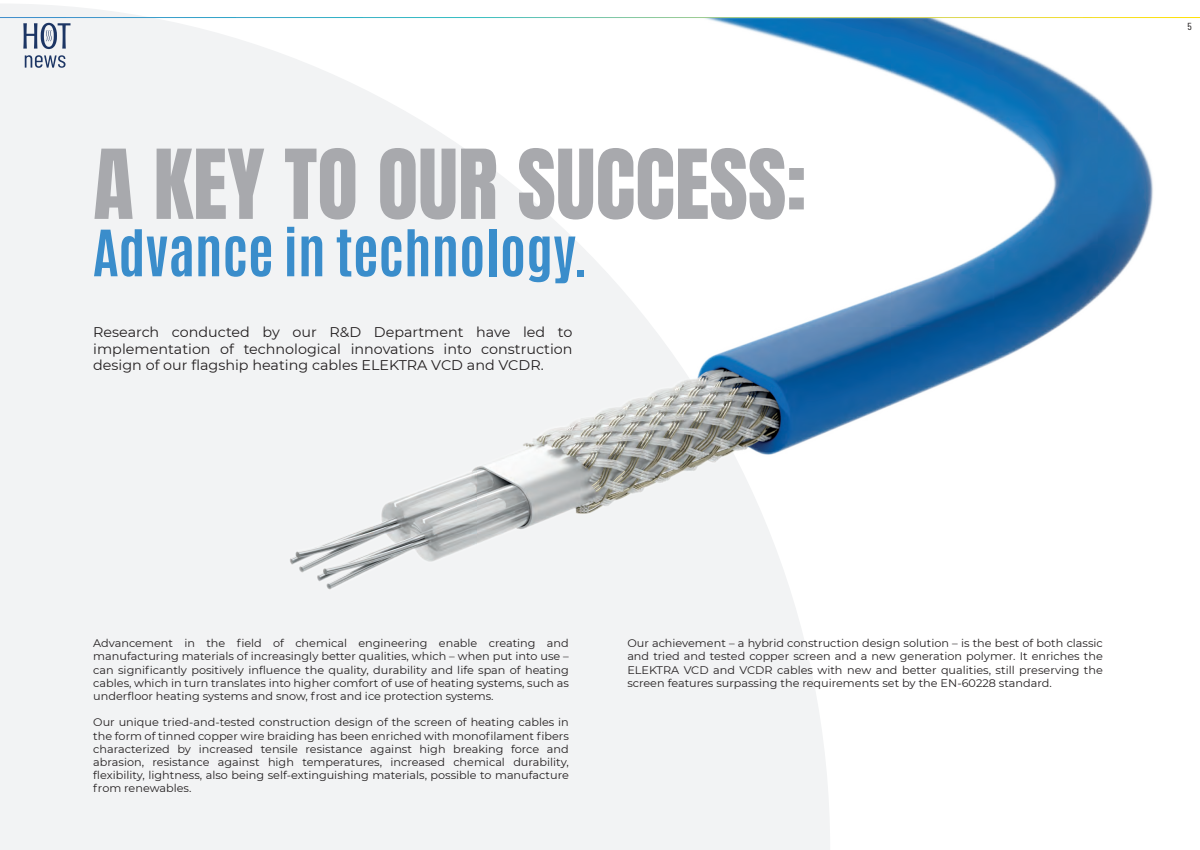
<style>
.page{position:relative;width:1200px;height:850px;background:#fff}
.page>*{position:absolute;margin:0;border:0;box-sizing:border-box;transform-origin:0 0}
.t1{font:81.8px "Anton";color:#a8a9ad}
.t2{font:54.3px "Antonio";color:#3a8dcb}
.t3{font:14px/16.8px "Montserrat";color:#231f20;text-align:justify}
.t4{font:11px/13.2px "Montserrat";color:#231f20;text-align:justify}
.t5{font:10.2px "Barlow Condensed";color:#231f20;scale:1.04 1}
</style>
<div class="page">
<div style="left:0;top:4px;width:830px;height:846px;background:#f2f3f4"></div>
<img style="left:271px;top:18px;width:882px;height:705px">
<svg style="left:25px;top:55px;width:41px;height:13px"></svg>
<svg style="left:23px;top:23px;width:48px;height:26px"></svg>
<hr style="left:0;top:17px;width:1200px;height:1px;background:#fff">
<h1 class="t1" style="left:93px;top:143px;width:715px">A KEY TO OUR SUCCESS:</h1>
<h2 class="t2" style="left:93px;top:215px;width:497px">Advance in technology.</h2>
<p class="t3" style="left:93px;top:323px;width:481px">Research conducted by our R&amp;D Department have led to implementation of technological innovations into construction design of our flagship heating cables ELEKTRA VCD and VCDR.</p>
<p class="t5" style="left:1188px;top:19px;width:6px">5</p>
<p class="t4" style="left:93px;top:636px;width:477px">Advancement in the field of chemical engineering enable creating and manufacturing materials of increasingly better qualities, which – when put into use – can significantly positively influence the quality, durability and life span of heating cables, which in turn translates into higher comfort of use of heating systems, such as underfloor heating systems and snow, frost and ice protection systems.</p>
<p class="t4" style="left:93px;top:715px;width:477px">Our unique tried-and-tested construction design of the screen of heating cables in the form of tinned copper wire braiding has been enriched with monofilament fibers characterized by increased tensile resistance against high breaking force and abrasion, resistance against high temperatures, increased chemical durability, flexibility, lightness, also being self-extinguishing materials, possible to manufacture from renewables.</p>
<p class="t4" style="left:627px;top:636px;width:477px">Our achievement – a hybrid construction design solution – is the best of both classic and tried and tested copper screen and a new generation polymer. It enriches the ELEKTRA VCD and VCDR cables with new and better qualities, still preserving the screen features surpassing the requirements set by the EN-60228 standard.</p>
</div>
